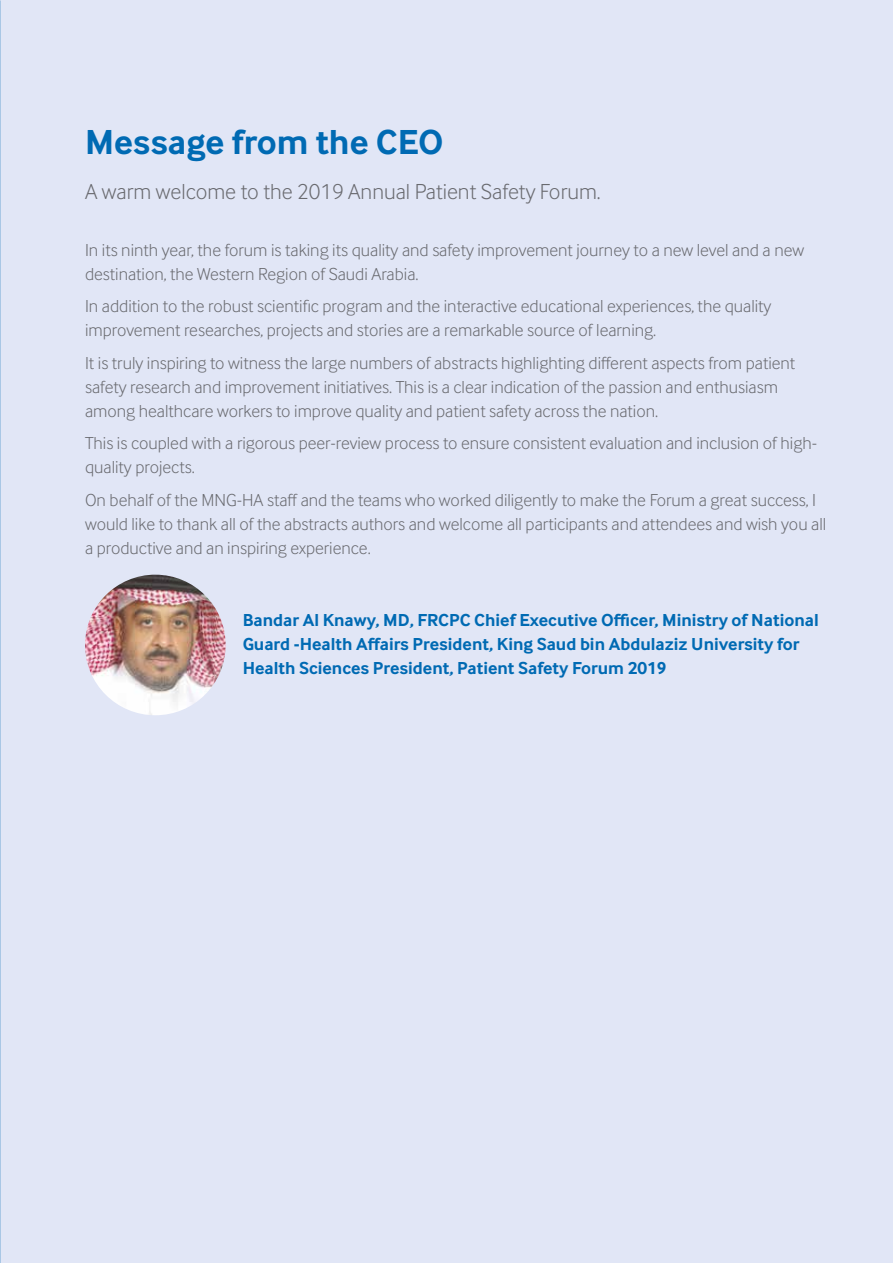
<style>
.page{position:relative;width:893px;height:1263px;background:#e1e6f6}
.page>*{position:absolute;margin:0;border:0;box-sizing:border-box;transform-origin:0 0}
.t1{font:700 36px "Inter Face";color:#006ab3}
.t2{font:300 22.5px "Inter Face";color:#696a6f}
.t3{font:300 18px/24px "Inter Face";color:#696a6f}
.t4{font:700 18px/24px "Inter Face";color:#006ab3}
</style>
<div class="page">
<img style="left:85px;top:575px;width:141px;height:140px;border-radius:70px">
<h1 class="t1" style="left:85px;top:122px;width:360px">Message from the CEO</h1>
<p class="t2" style="left:85px;top:179px;width:517px">A warm welcome to the 2019 Annual Patient Safety Forum.</p>
<p class="t3" style="left:85px;top:238px;width:721px">In its ninth year, the forum is taking its quality and safety improvement journey to a new level and a new destination, the Western Region of Saudi Arabia.</p>
<p class="t3" style="left:85px;top:294px;width:688px">In addition to the robust scientific program and the interactive educational experiences, the quality improvement researches, projects and stories are a remarkable source of learning.</p>
<p class="t3" style="left:85px;top:351px;width:712px">It is truly inspiring to witness the large numbers of abstracts highlighting different aspects from patient safety research and improvement initiatives. This is a clear indication of the passion and enthusiasm among healthcare workers to improve quality and patient safety across the nation.</p>
<p class="t3" style="left:85px;top:431px;width:734px">This is coupled with a rigorous peer-review process to ensure consistent evaluation and inclusion of high&shy;quality projects.</p>
<p class="t3" style="left:85px;top:488px;width:743px">On behalf of the MNG-HA staff and the teams who worked diligently to make the Forum a great success, I would like to thank all of the abstracts authors and welcome all participants and attendees and wish you all a productive and an inspiring experience.</p>
<p class="t4" style="left:243px;top:608px;width:578px">Bandar Al Knawy, MD, FRCPC Chief Executive Officer, Ministry of National<br>Guard -Health Affairs President, King Saud bin Abdulaziz University for<br>Health Sciences President, Patient Safety Forum 2019</p>
</div>
